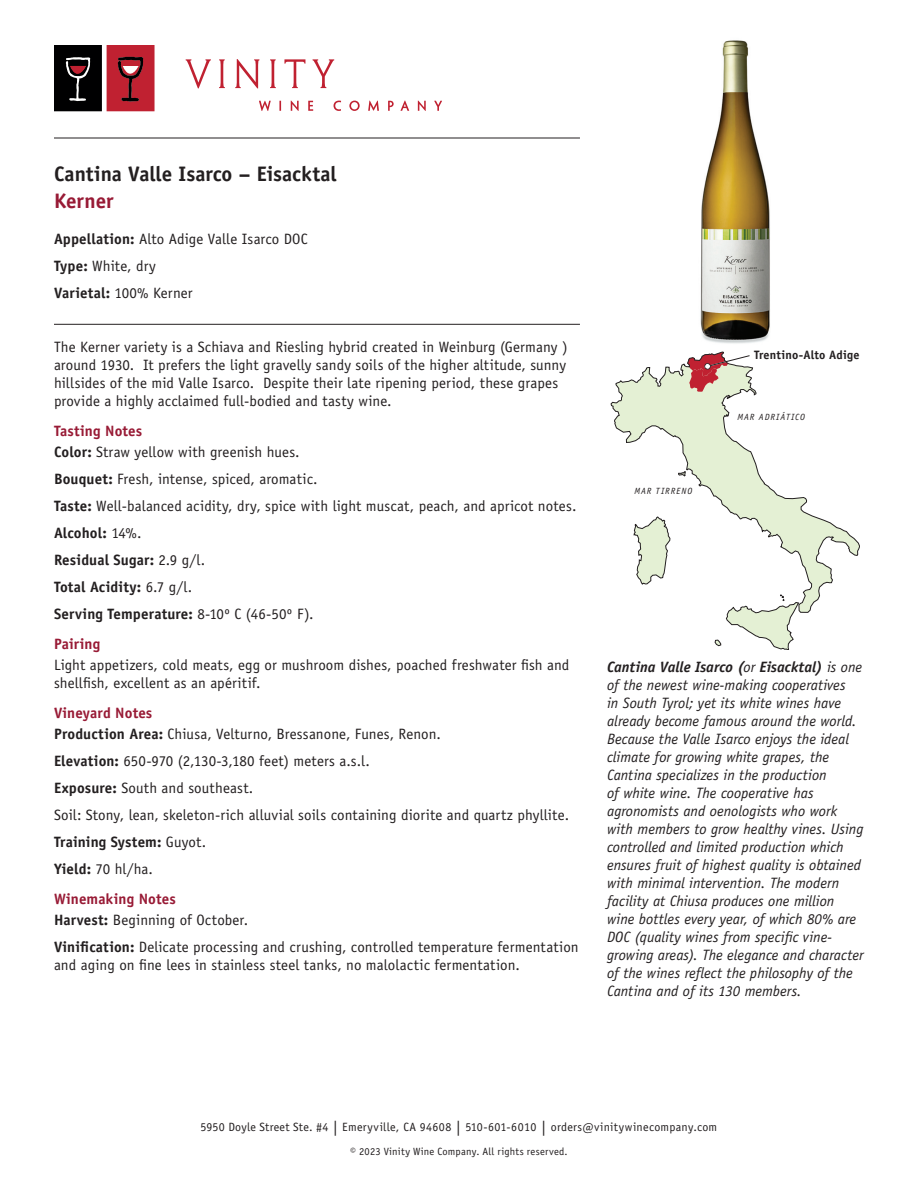
<style>
.page{position:relative;width:918px;height:1188px;background:#fff}
.page>*{position:absolute;margin:0;border:0;box-sizing:border-box;transform-origin:0 0}
.t1{font:700 21px "Officina Sans Std";letter-spacing:-.005em;color:#231f20}
.t2{font:700 21px "Officina Sans Std";color:#981a35}
.t3{font:15px/27px "Officina Sans Std";letter-spacing:.005em;color:#231f20}
.t4{font:italic 15px/18px "Officina Sans Std";color:#231f20}
.t5{font:700 15px "Officina Sans Std";letter-spacing:.005em;color:#981a35}
.t6{font:700 12.15px "Officina Sans Std";letter-spacing:.015em;color:#231f20}
.t7{font:12px "Officina Sans Std";letter-spacing:.025em;color:#231f20}
.t8{font:10.5px "Officina Sans Std";letter-spacing:.02em;color:#231f20}
.t9{font:italic 9px "Officina Sans Std";letter-spacing:.105em;color:#231f20}
.s1{font-weight:700}
.s2{font-weight:700;color:#981a35}
.s3{font-size:15px}
</style>
<div class="page">
<hr style="left:54px;top:324px;width:526px;height:1px;background:#231f20">
<img style="left:700px;top:40px;width:70px;height:304px">
<svg style="left:611px;top:352px;width:249px;height:298px"></svg>
<hr style="left:54px;top:138px;width:526px;height:1px;background:#231f20">
<svg style="left:54px;top:45px;width:101px;height:66px;background:#6a272e"></svg>
<svg style="left:186px;top:59px;width:25px;height:29px"></svg>
<svg style="left:219px;top:59px;width:6px;height:29px"></svg>
<svg style="left:235px;top:59px;width:24px;height:29px"></svg>
<svg style="left:270px;top:59px;width:6px;height:29px"></svg>
<svg style="left:284px;top:59px;width:21px;height:29px"></svg>
<svg style="left:313px;top:59px;width:21px;height:29px"></svg>
<svg style="left:259px;top:101px;width:12px;height:10px"></svg>
<svg style="left:279px;top:101px;width:2px;height:10px"></svg>
<svg style="left:291px;top:101px;width:8px;height:10px"></svg>
<svg style="left:308px;top:101px;width:5px;height:10px"></svg>
<svg style="left:334px;top:101px;width:7px;height:10px"></svg>
<svg style="left:349px;top:101px;width:11px;height:10px"></svg>
<svg style="left:368px;top:101px;width:11px;height:10px"></svg>
<svg style="left:388px;top:101px;width:6px;height:10px"></svg>
<svg style="left:401px;top:101px;width:8px;height:10px"></svg>
<svg style="left:418px;top:101px;width:8px;height:10px"></svg>
<svg style="left:434px;top:101px;width:8px;height:10px"></svg>
<h1 class="t1" style="left:54px;top:160px;width:284px">Cantina Valle Isarco – Eisacktal</h1>
<h1 class="t2" style="left:54px;top:187px;width:61px">Kerner</h1>
<p class="t3" style="left:54px;top:225px;width:255px"><span class="s1">Appellation:</span> Alto Adige Valle Isarco DOC<br><span class="s1">Type:</span> White, dry<br><span class="s1">Varietal:</span> 100% Kerner</p>
<p class="t3" style="left:54px;top:338px;width:515px;line-height:18px">The Kerner variety is a Schiava and Riesling hybrid created in Weinburg (Germany ) around 1930. It prefers the light gravelly sandy soils of the higher altitude, sunny hillsides of the mid Valle Isarco. Despite their late ripening period, these grapes provide a highly acclaimed full-bodied and tasty wine.</p>
<p class="t3" style="left:54px;top:420px;width:247px;line-height:21px"><span class="s2">Tasting Notes<br></span><span class="s1">Color:</span> Straw yellow with greenish hues.</p>
<p class="t3" style="left:54px;top:465px;width:524px"><span class="s1">Bouquet:</span> Fresh, intense, spiced, aromatic.<br><span class="s1">Taste:</span> Well-balanced acidity, dry, spice with light muscat, peach, and apricot notes.<br><span class="s1">Alcohol:</span> 14%.<br><span class="s1">Residual Sugar:</span> 2.9 g/l.<br><span class="s1">Total Acidity:</span> 6.7 g/l.<br><span class="s1">Serving Temperature:</span> 8-10º C (46-50º F).</p>
<p class="t5" style="left:54px;top:634px;width:48px">Pairing</p>
<p class="t3" style="left:54px;top:656px;width:517px;line-height:18px">Light appetizers, cold meats, egg or mushroom dishes, poached freshwater fish and shellfish, excellent as an apéritif.</p>
<p class="t3" style="left:54px;top:702px;width:388px;line-height:21px"><span class="s2">Vineyard Notes<br></span><span class="s1">Production Area:</span> Chiusa, Velturno, Bressanone, Funes, Renon.</p>
<p class="t3" style="left:54px;top:747px;width:517px"><span class="s1">Elevation:</span> 650-970 (2,130-3,180 feet) meters a.s.l.<br><span class="s1">Exposure:</span> South and southeast.<br>Soil: Stony, lean, skeleton-rich alluvial soils containing diorite and quartz phyllite.<br><span class="s1">Training System:</span> Guyot.<br><span class="s1">Yield:</span> 70 hl/ha.</p>
<p class="t3" style="left:54px;top:888px;width:196px;line-height:21px"><span class="s2">Winemaking Notes<br></span><span class="s1">Harvest:</span> Beginning of October.</p>
<p class="t3" style="left:54px;top:938px;width:526px;line-height:18px"><span class="s1">Vinification:</span> Delicate processing and crushing, controlled temperature fermentation and aging on fine lees in stainless steel tanks, no malolactic fermentation.</p>
<p class="t6" style="left:754px;top:348px;width:107px">Trentino-Alto Adige</p>
<p class="t9" style="left:634px;top:486px;width:59px">MAR TIRRENO</p>
<p class="t9" style="left:737px;top:411px;width:69px">MAR ADRIÁTICO</p>
<p class="t4" style="left:607px;top:658px;width:258px"><span class="s1">Cantina Valle Isarco (</span>or <span class="s1">Eisacktal)</span> is one of the newest wine-making cooperatives<br>in South Tyrol; yet its white wines have already become famous around the world.<br>Because the Valle Isarco enjoys the ideal climate for growing white grapes, the Cantina specializes in the production<br>of white wine. The cooperative has agronomists and oenologists who work with members to grow healthy vines. Using controlled and limited production which ensures fruit of highest quality is obtained with minimal intervention. The modern facility at Chiusa produces one million wine bottles every year, of which 80% are DOC (quality wines from specific vine&shy;growing areas). The elegance and character of the wines reflect the philosophy of the Cantina and of its 130 members.</p>
<p class="t7" style="left:201px;top:1120px;width:518px">5950 Doyle Street Ste. #4 <span class="s3">|</span> Emeryville, CA 94608 <span class="s3">|</span> 510-601-6010 <span class="s3">|</span> orders@vinitywinecompany.com</p>
<p class="t8" style="left:350px;top:1145px;width:219px">© 2023 Vinity Wine Company. All rights reserved.</p>
</div>
